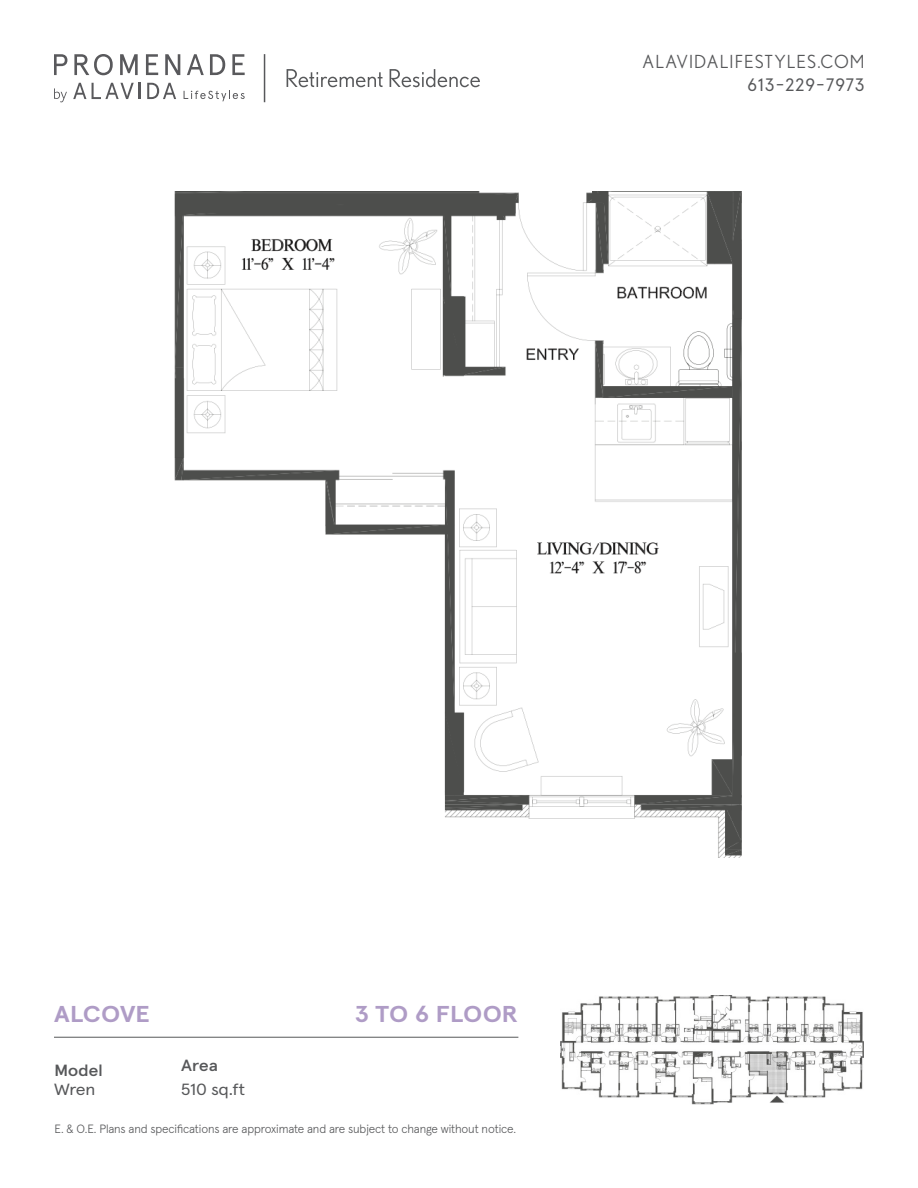
<style>
.page{position:relative;width:918px;height:1188px;background:#fff}
.page>*{position:absolute;margin:0;border:0;box-sizing:border-box;transform-origin:0 0}
.Suite_type___floor{font:700 22.95px "Apercu";letter-spacing:-.005em;color:#af9cc6;scale:1.11 1}
.t1{font:18px "Nobel";letter-spacing:.06em;color:#57585a}
.t2{font:18px "Apercu Pro";letter-spacing:.055em;color:#57585a}
.Info-body{font:16.2px "Apercu Pro";letter-spacing:-.01em;color:#57585a;scale:1.11 1}
.Info-Heading{font:500 16.2px "Apercu Pro";letter-spacing:-.02em;color:#57585a;scale:1.11 1}
.t3{font:300 12px "Apercu Pro";letter-spacing:-.01em;color:#57585a}
</style>
<div class="page">
<svg style="left:54px;top:54px;width:191px;height:21px"></svg>
<svg style="left:73px;top:83px;width:13px;height:16px"></svg>
<svg style="left:92px;top:83px;width:49px;height:16px"></svg>
<svg style="left:147px;top:83px;width:29px;height:16px"></svg>
<svg style="left:184px;top:91px;width:61px;height:10px"></svg>
<svg style="left:54px;top:88px;width:13px;height:14px"></svg>
<svg style="left:287px;top:69px;width:96px;height:18px"></svg>
<svg style="left:390px;top:69px;width:90px;height:18px"></svg>
<hr style="left:264px;top:54px;width:1px;height:48px;background:#57585a">
<hr style="left:54px;top:1037px;width:464px;height:1px;background:#57585a">
<img style="left:560px;top:996px;width:304px;height:108px">
<img style="left:174px;top:191px;width:568px;height:666px">
<h2 class="t1" style="left:642px;top:52px;width:224px">ALAVIDALIFESTYLES.COM</h2>
<h2 class="t2" style="left:747px;top:74px;width:119px">613-229-7973</h2>
<p class="Suite_type___floor" style="left:54px;top:1000px;width:88px">ALCOVE</p>
<p class="Suite_type___floor" style="left:355px;top:1000px;width:149px">3 TO 6 FLOOR</p>
<p class="Info-Heading" style="left:181px;top:1053px;width:35px">Area</p>
<p class="Info-body" style="left:181px;top:1080px;width:59px">510 sq.ft</p>
<p class="Info-Heading" style="left:54px;top:1058px;width:46px">Model</p>
<p class="Info-body" style="left:54px;top:1080px;width:39px">Wren</p>
<p class="t3" style="left:55px;top:1121px;width:463px">E. &amp; O.E. Plans and specifications are approximate and are subject to change without notice.</p>
</div>
